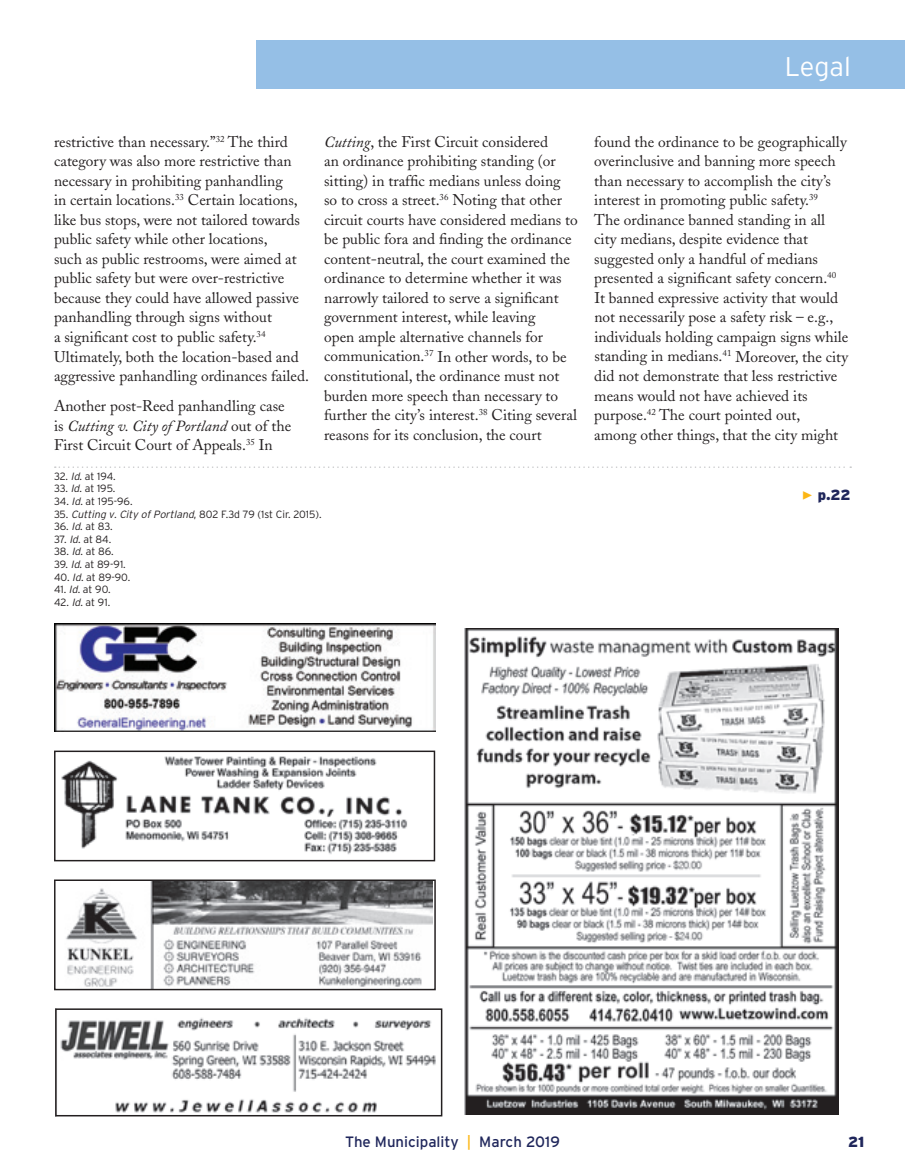
<style>
.page{position:relative;width:905px;height:1175px;background:#fff}
.page>*{position:absolute;margin:0;border:0;box-sizing:border-box;transform-origin:0 0}
.t1{font:300 27px "Interstate";color:#fff}
.t2{font:15.3px/19.5px "Adobe Caslon";color:#231f20}
.t3{font:15px "Interstate";color:#1f265b}
.t4{font:900 14.7px "Interstate";color:#1f265b}
.t5{font:300 10.5px "Interstate";color:#231f20}
.s1{font-style:italic}
.s2{font-family:"Minion Pro";font-weight:400;font-size:18px;color:#fcb615}
.s3{color:#fcb615}
</style>
<div class="page">
<svg style="left:55px;top:466px;width:796px;height:2px"></svg>
<div style="left:256px;top:40px;width:648px;height:49px;background:#95bfe6"></div>
<img style="left:55px;top:623px;width:380px;height:108px">
<img style="left:66px;top:881px;width:367px;height:107px">
<div style="left:54px;top:879px;width:382px;height:111px;border:1px solid #231f20"></div>
<img style="left:60px;top:1018px;width:376px;height:95px">
<div style="left:55px;top:1008px;width:387px;height:108px;border:2px solid #231f20"></div>
<img style="left:56px;top:752px;width:360px;height:103px">
<div style="left:54px;top:750px;width:381px;height:111px;border:1px solid #231f20"></div>
<img style="left:465px;top:628px;width:373px;height:486px">
<h1 class="t1" style="left:784px;top:51px;width:68px">Legal</h1>
<p class="t2" style="left:54px;top:132px;width:256px">restrictive than necessary.”<sup>32</sup> The third category was also more restrictive than necessary in prohibiting panhandling<br>in certain locations.<sup>33</sup> Certain locations, like bus stops, were not tailored towards public safety while other locations,<br>such as public restrooms, were aimed at public safety but were over-restrictive because they could have allowed passive panhandling through signs without<br>a significant cost to public safety.<sup>34<br></sup>Ultimately, both the location-based and aggressive panhandling ordinances failed.</p>
<p class="t2" style="left:54px;top:396px;width:239px">Another post-Reed panhandling case is <span class="s1">Cutting v. City of Portland</span> out of the<br>First Circuit Court of Appeals.<sup>35</sup> In</p>
<p class="t5" style="left:54px;top:470px;width:63px">32. <span class="s1">Id</span>. at 194.</p>
<p class="t5" style="left:54px;top:483px;width:63px">33. <span class="s1">Id</span>. at 195.</p>
<p class="t5" style="left:54px;top:495px;width:80px">34. <span class="s1">Id</span>. at 195-96.</p>
<p class="t5" style="left:54px;top:508px;width:269px">35. <span class="s1">Cutting v. City of Portland</span>, 802 F.3d 79 (1st Cir. 2015).</p>
<p class="t5" style="left:54px;top:520px;width:60px">36. <span class="s1">Id</span>. at 83.</p>
<p class="t5" style="left:54px;top:533px;width:59px">37. <span class="s1">Id</span>. at 84.</p>
<p class="t5" style="left:54px;top:546px;width:61px">38. <span class="s1">Id</span>. at 86.</p>
<p class="t5" style="left:54px;top:558px;width:73px">39. <span class="s1">Id</span>. at 89-91.</p>
<p class="t5" style="left:54px;top:571px;width:78px">40. <span class="s1">Id</span>. at 89-90.</p>
<p class="t5" style="left:54px;top:583px;width:58px">41. <span class="s1">Id</span>. at 90.</p>
<p class="t5" style="left:54px;top:596px;width:58px">42. <span class="s1">Id</span>. at 91.</p>
<p class="t2" style="left:324px;top:132px;width:255px"><span class="s1">Cutting</span>, the First Circuit considered<br>an ordinance prohibiting standing (or sitting) in traffic medians unless doing<br>so to cross a street.<sup>36</sup> Noting that other circuit courts have considered medians to be public fora and finding the ordinance content-neutral, the court examined the ordinance to determine whether it was narrowly tailored to serve a significant government interest, while leaving<br>open ample alternative channels for communication.<sup>37</sup> In other words, to be constitutional, the ordinance must not burden more speech than necessary to further the city’s interest.<sup>38</sup> Citing several reasons for its conclusion, the court</p>
<p class="t2" style="left:594px;top:132px;width:255px">found the ordinance to be geographically overinclusive and banning more speech than necessary to accomplish the city’s interest in promoting public safety.<sup>39<br></sup>The ordinance banned standing in all city medians, despite evidence that suggested only a handful of medians presented a significant safety concern.<sup>40<br></sup>It banned expressive activity that would not necessarily pose a safety risk – e.g., individuals holding campaign signs while standing in medians.<sup>41</sup> Moreover, the city did not demonstrate that less restrictive means would not have achieved its purpose.<sup>42</sup> The court pointed out,<br>among other things, that the city might</p>
<p class="t4" style="left:801px;top:486px;width:50px"><span class="s2">▶</span> p.22</p>
<p class="t3" style="left:345px;top:1133px;width:216px">The Municipality <span class="s3">|</span> March 2019</p>
<p class="t4" style="left:848px;top:1133px;width:18px">21</p>
</div>
